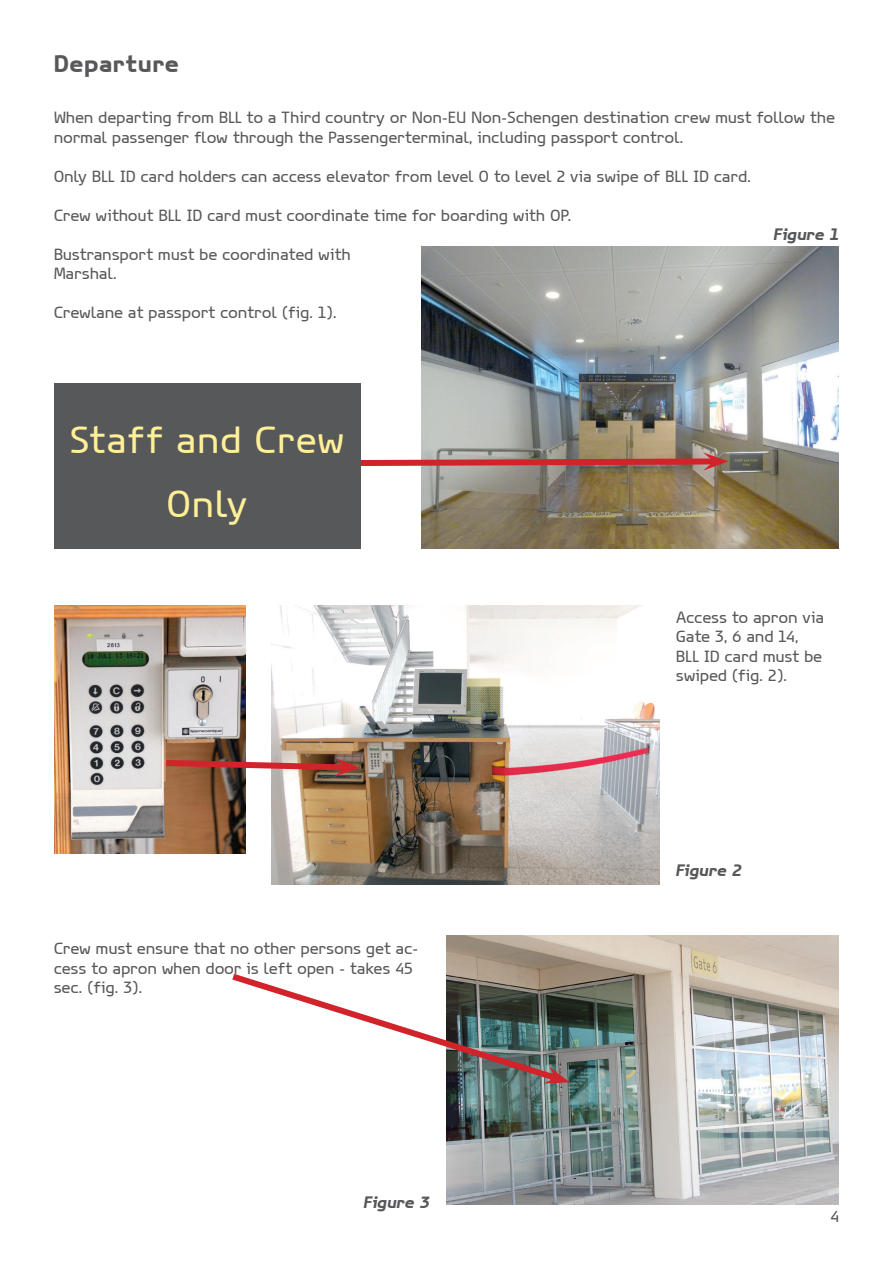
<style>
.page{position:relative;width:893px;height:1263px;background:#fff}
.page>*{position:absolute;margin:0;border:0;box-sizing:border-box;transform-origin:0 0}
.t1{font:38.55px/64.3px "Billund Airport";letter-spacing:.05em;color:#fff097;text-align:center}
.t2{font:700 24px "Billund Airport";letter-spacing:.05em;color:#57585a}
.t3{font:16.5px/19.5px "Billund Airport";letter-spacing:.025em;color:#57585a}
.t4{font:italic 700 16.5px "Billund Airport";letter-spacing:.025em;color:#57585a}
</style>
<div class="page">
<img style="left:54px;top:606px;width:191px;height:248px">
<img style="left:271px;top:606px;width:388px;height:278px">
<img style="left:446px;top:935px;width:393px;height:270px">
<img style="left:421px;top:247px;width:418px;height:302px">
<svg style="left:360px;top:452px;width:368px;height:19px;background:#b47973"></svg>
<img style="left:160px;top:757px;width:200px;height:19px">
<svg style="left:232px;top:969px;width:338px;height:116px"></svg>
<div style="left:54px;top:383px;width:306px;height:166px;background:#57585a"></div>
<h2 class="t2" style="left:54px;top:50px;width:126px">Departure</h2>
<p class="t3" style="left:54px;top:108px;width:782px">When departing from BLL to a Third country or Non-EU Non-Schengen destination crew must follow the normal passenger flow through the Passengerterminal, including passport control.</p>
<p class="t3" style="left:54px;top:166px;width:698px">Only BLL ID card holders can access elevator from level 0 to level 2 via swipe of BLL ID card.</p>
<p class="t3" style="left:54px;top:205px;width:519px">Crew without BLL ID card must coordinate time for boarding with OP.</p>
<p class="t4" style="left:774px;top:225px;width:67px">Figure 1</p>
<p class="t3" style="left:54px;top:244px;width:298px">Bustransport must be coordinated with<br>Marshal.</p>
<p class="t3" style="left:54px;top:303px;width:284px">Crewlane at passport control (fig. 1).</p>
<h1 class="t1" style="left:70px;top:407px;width:275px">Staff and Crew<br>Only</h1>
<p class="t3" style="left:54px;top:939px;width:366px">Crew must ensure that no other persons get ac&shy;cess to apron when door is left open - takes 45 sec. (fig. 3).</p>
<p class="t4" style="left:364px;top:1193px;width:67px">Figure 3</p>
<p class="t3" style="left:676px;top:607px;width:149px">Access to apron via<br>Gate 3, 6 and 14,<br>BLL ID card must be swiped (fig. 2).</p>
<p class="t4" style="left:676px;top:861px;width:67px">Figure 2</p>
<p class="t3" style="left:830px;top:1206px;width:10px">4</p>
</div>
